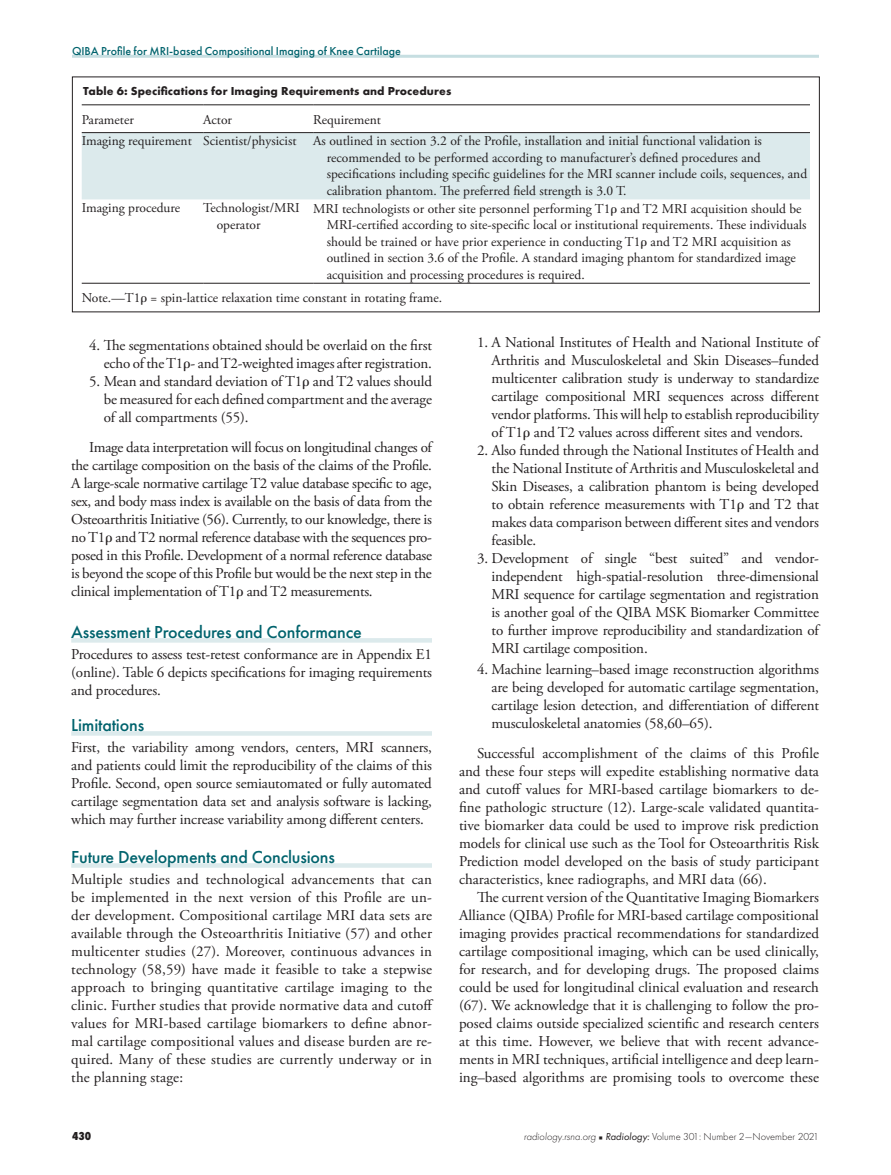
<style>
.page{position:relative;width:891px;height:1175px;background:#fff}
.page>*{position:absolute;margin:0;border:0;box-sizing:border-box;transform-origin:0 0}
.t1{font:500 18px "Futura PT";letter-spacing:-.01em;color:#00636d}
.t2{font:15px/18px "Adobe Garamond Pro";letter-spacing:-.01em;color:#231f20;text-align:justify}
.t3{font:13.5px/16.5px "Adobe Garamond Pro";color:#231f20}
.t4{font:500 12px "Futura PT";color:#00636d}
.t5{font:700 12px "Futura PT";letter-spacing:.01em;color:#231f20}
.t6{font:800 12px "Futura PT Cond";color:#231f20}
.t7{font:300 10.5px "Futura PT";color:#231f20}
.s1{font-family:"Universal Greekwith Math Pi"}
.s2{font-style:italic}
.s3{font-family:"Universal Newswith Comm Pi";font-weight:400;font-size:6px}
.s4{font-weight:400;font-style:italic}
</style>
<div class="page">
<hr style="left:72px;top:55px;width:747px;height:3px;background:#c6dee1">
<div style="left:82px;top:133px;width:728px;height:66px;background:#dceaec"></div>
<hr style="left:82px;top:104px;width:121px;height:1px;background:#231f20">
<hr style="left:203px;top:104px;width:110px;height:1px;background:#231f20">
<hr style="left:313px;top:104px;width:497px;height:1px;background:#231f20">
<hr style="left:82px;top:132px;width:121px;height:1px;background:#231f20">
<hr style="left:203px;top:132px;width:110px;height:1px;background:#231f20">
<hr style="left:313px;top:132px;width:497px;height:1px;background:#231f20">
<hr style="left:82px;top:283px;width:121px;height:1px;background:#231f20">
<hr style="left:203px;top:283px;width:110px;height:1px;background:#231f20">
<hr style="left:313px;top:283px;width:497px;height:1px;background:#231f20">
<hr style="left:71px;top:638px;width:361px;height:4px;background:#dceaec">
<hr style="left:71px;top:731px;width:361px;height:4px;background:#dceaec">
<hr style="left:71px;top:863px;width:361px;height:4px;background:#dceaec">
<p class="t4" style="left:72px;top:44px;width:331px">QIBA Profile for MRI-based Compositional Imaging of Knee Cartilage</p>
<p class="t5" style="left:83px;top:84px;width:370px">Table 6: Specifications for Imaging Requirements and Procedures</p>
<p class="t3" style="left:82px;top:112px;width:54px">Parameter</p>
<p class="t3" style="left:203px;top:112px;width:30px">Actor</p>
<p class="t3" style="left:82px;top:110px;width:682px;line-height:21px;text-indent:231px">Requirement<br>Imaging requirement Scientist/physicist As outlined in section 3.2 of the Profile, installation and initial functional validation is</p>
<p class="t3" style="left:327px;top:150px;width:482px">recommended to be performed according to manufacturer’s defined procedures and specifications including specific guidelines for the MRI scanner include coils, sequences, and calibration phantom. The preferred field strength is 3.0 T.</p>
<p class="t3" style="left:82px;top:200px;width:100px">Imaging procedure</p>
<p class="t3" style="left:217px;top:200px;width:85px;text-indent:-14px">Technologist/MRI operator</p>
<p class="t3" style="left:327px;top:201px;width:481px;text-indent:-14px">MRI technologists or other site personnel performing T1<span class="s1">R</span> and T2 MRI acquisition should be MRI-certified according to site-specific local or institutional requirements. These individuals should be trained or have prior experience in conducting T1<span class="s1">R</span> and T2 MRI acquisition as outlined in section 3.6 of the Profile. A standard imaging phantom for standardized image acquisition and processing procedures is required.</p>
<p class="t3" style="left:82px;top:290px;width:362px">Note.—T1<span class="s1">R</span> = spin-lattice relaxation time constant in rotating frame.</p>
<p class="t2" style="left:89px;top:337px;width:344px;text-align:right">4. The segmentations obtained should be overlaid on the first echo of the T1<span class="s1">R</span>- and T2-weighted images after registration.</p>
<p class="t2" style="left:104px;top:373px;width:330px;text-indent:-15px">5. Mean and standard deviation of T1<span class="s1">R</span> and T2 values should be measured for each defined compartment and the average of all compartments (55).</p>
<p class="t2" style="left:71px;top:439px;width:362px;text-indent:18px">Image data interpretation will focus on longitudinal changes of the cartilage composition on the basis of the claims of the Profile.<br>A large-scale normative cartilage T2 value database specific to age, sex, and body mass index is available on the basis of data from the Osteoarthritis Initiative (56). Currently, to our knowledge, there is no T1<span class="s1">R</span> and T2 normal reference database with the sequences pro&shy;posed in this Profile. Development of a normal reference database is beyond the scope of this Profile but would be the next step in the clinical implementation of T1<span class="s1">R</span> and T2 measurements.</p>
<p class="t1" style="left:71px;top:621px;width:292px">Assessment Procedures and Conformance</p>
<p class="t2" style="left:71px;top:646px;width:362px">Procedures to assess test-retest conformance are in Appendix E1 (online). Table 6 depicts specifications for imaging requirements and procedures.</p>
<p class="t1" style="left:71px;top:714px;width:74px">Limitations</p>
<p class="t2" style="left:71px;top:739px;width:362px">First, the variability among vendors, centers, MRI scanners, and patients could limit the reproducibility of the claims of this Profile. Second, open source semiautomated or fully automated cartilage segmentation data set and analysis software is lacking, which may further increase variability among different centers.</p>
<p class="t1" style="left:71px;top:846px;width:265px">Future Developments and Conclusions</p>
<p class="t2" style="left:71px;top:871px;width:364px">Multiple studies and technological advancements that can be implemented in the next version of this Profile are un&shy;der development. Compositional cartilage MRI data sets are available through the Osteoarthritis Initiative (57) and other multicenter studies (27). Moreover, continuous advances in technology (58,59) have made it feasible to take a stepwise approach to bringing quantitative cartilage imaging to the clinic. Further studies that provide normative data and cutoff values for MRI-based cartilage biomarkers to define abnor&shy;mal cartilage compositional values and disease burden are re&shy;quired. Many of these studies are currently underway or in the planning stage:</p>
<p class="t2" style="left:492px;top:334px;width:329px;text-indent:-15px">1. A National Institutes of Health and National Institute of Arthritis and Musculoskeletal and Skin Diseases–funded multicenter calibration study is underway to standardize cartilage compositional MRI sequences across different vendor platforms. This will help to establish reproducibility of T1<span class="s1">R</span> and T2 values across different sites and vendors.</p>
<p class="t2" style="left:492px;top:442px;width:329px;text-indent:-15px">2. Also funded through the National Institutes of Health and the National Institute of Arthritis and Musculoskeletal and Skin Diseases, a calibration phantom is being developed to obtain reference measurements with T1<span class="s1">R</span> and T2 that makes data comparison between different sites and vendors feasible.</p>
<p class="t2" style="left:492px;top:550px;width:329px;text-indent:-15px">3. Development of single “best suited” and vendor&shy;independent high-spatial-resolution three-dimensional MRI sequence for cartilage segmentation and registration is another goal of the QIBA MSK Biomarker Committee to further improve reproducibility and standardization of MRI cartilage composition.</p>
<p class="t2" style="left:492px;top:661px;width:329px;text-indent:-15px">4. Machine learning–based image reconstruction algorithms are being developed for automatic cartilage segmentation, cartilage lesion detection, and differentiation of different musculoskeletal anatomies (58,60–65).</p>
<p class="t2" style="left:459px;top:745px;width:362px;text-indent:18px">Successful accomplishment of the claims of this Profile and these four steps will expedite establishing normative data and cutoff values for MRI-based cartilage biomarkers to de&shy;fine pathologic structure (12). Large-scale validated quantita&shy;tive biomarker data could be used to improve risk prediction models for clinical use such as the Tool for Osteoarthritis Risk Prediction model developed on the basis of study participant characteristics, knee radiographs, and MRI data (66).</p>
<p class="t2" style="left:459px;top:889px;width:362px;text-indent:18px">The current version of the Quantitative Imaging Biomarkers Alliance (QIBA) Profile for MRI-based cartilage compositional imaging provides practical recommendations for standardized cartilage compositional imaging, which can be used clinically, for research, and for developing drugs. The proposed claims could be used for longitudinal clinical evaluation and research (67). We acknowledge that it is challenging to follow the pro&shy;posed claims outside specialized scientific and research centers at this time. However, we believe that with recent advance&shy;ments in MRI techniques, artificial intelligence and deep learn&shy;ing–based algorithms are promising tools to overcome these</p>
<p class="t6" style="left:72px;top:1129px;width:21px">430</p>
<p class="t7" style="left:524px;top:1131px;width:297px"><span class="s2">radiology.rsna.org</span> <span class="s3">n</span> <span class="s4">Radiology:</span> Volume 301: Number 2—November 2021</p>
</div>
